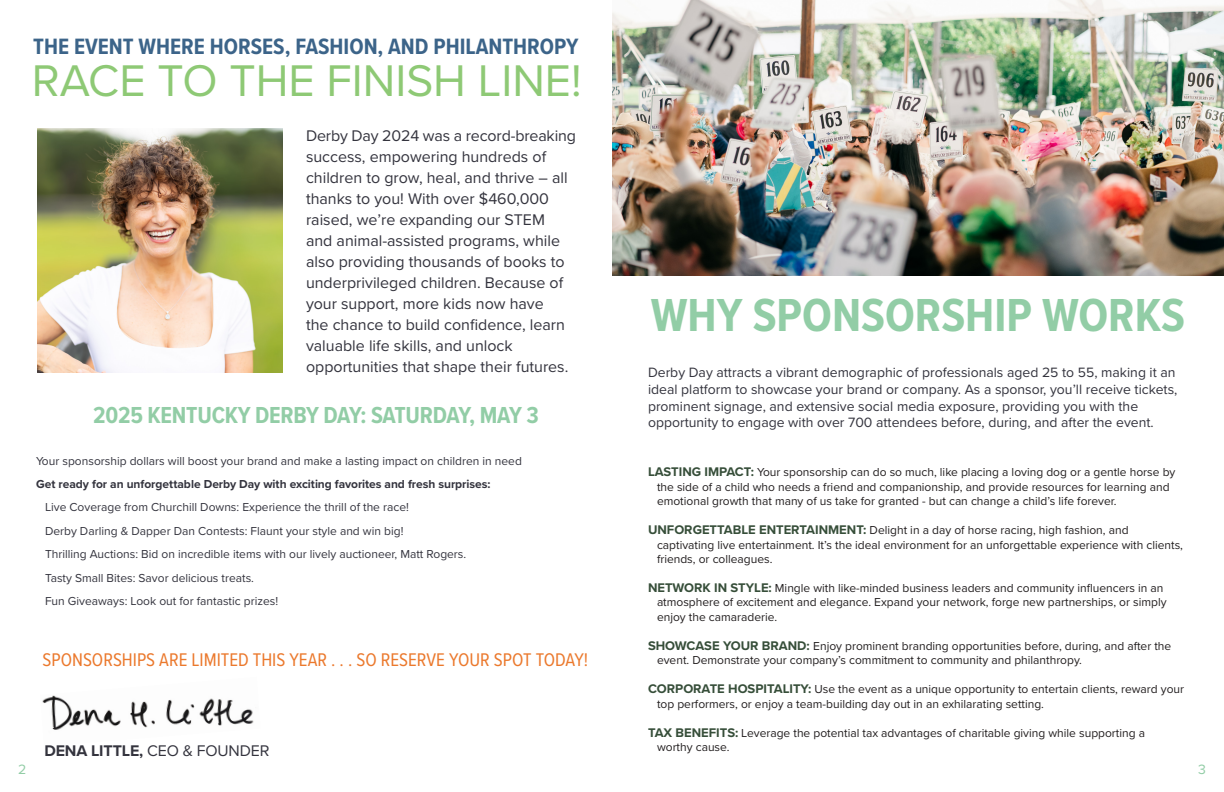
<style>
.page{position:relative;width:1224px;height:792px;background:#fff}
.page>*{position:absolute;margin:0;border:0;box-sizing:border-box;transform-origin:0 0}
.t1{font:700 48px "Proxima Nova Cond";color:#92cda6}
.t2{font:46px "Proxima Nova";color:#8ec975}
.t3{font:700 24px "Proxima Nova Cond";letter-spacing:-.01em;color:#92cda6}
.t4{font:700 23px "Proxima Nova Cond";color:#3c6489}
.t5{font:19px "Proxima Nova Cond";color:#eb792d}
.Paragraph_Style_1{font:16px/21px "Proxima Nova";color:#34343e}
.Paragraph_Style_1-2{font:700 16px "Proxima Nova";letter-spacing:-.01em;color:#34343e}
.t6{font:14px/16.8px "Proxima Nova";color:#34343e}
.t7{font:14px "Proxima Nova";color:#92cda6}
.t8{font:12px/14.4px "Proxima Nova";color:#231f20}
.t9{font:12px "Proxima Nova";color:#34343e}
.t10{font:700 12px "Proxima Nova";letter-spacing:-.005em;color:#34343e}
.s1{font-weight:400}
.s2{font-weight:700;font-size:13px;color:#364e39}
</style>
<div class="page">
<img style="left:42px;top:695px;width:212px;height:35px">
<img style="left:612px;top:0;width:612px;height:275px">
<img style="left:37px;top:129px;width:246px;height:243px">
<p class="t4" style="left:33px;top:30px;width:547px">THE EVENT WHERE HORSES, FASHION, AND PHILANTHROPY</p>
<p class="t2" style="left:32px;top:47px;width:551px">RACE TO THE FINISH LINE!</p>
<p class="Paragraph_Style_1" style="left:306px;top:125px;width:272px">Derby Day 2024 was a record-breaking success, empowering hundreds of children to grow, heal, and thrive – all thanks to you! With over $460,000 raised, we’re expanding our STEM<br>and animal-assisted programs, while also providing thousands of books to underprivileged children. Because of your support, more kids now have<br>the chance to build confidence, learn valuable life skills, and unlock opportunities that shape their futures.</p>
<p class="t3" style="left:93px;top:397px;width:447px">2025 KENTUCKY DERBY DAY: SATURDAY, MAY 3</p>
<p class="t9" style="left:36px;top:452px;width:487px">Your sponsorship dollars will boost your brand and make a lasting impact on children in need</p>
<p class="t10" style="left:36px;top:475px;width:456px">Get ready for an unforgettable Derby Day with exciting favorites and fresh surprises:</p>
<p class="t9" style="left:45px;top:498px;width:365px">Live Coverage from Churchill Downs: Experience the thrill of the race!</p>
<p class="t9" style="left:45px;top:522px;width:360px">Derby Darling &amp; Dapper Dan Contests: Flaunt your style and win big!</p>
<p class="t9" style="left:45px;top:545px;width:423px">Thrilling Auctions: Bid on incredible items with our lively auctioneer, Matt Rogers.</p>
<p class="t9" style="left:45px;top:569px;width:211px">Tasty Small Bites: Savor delicious treats.</p>
<p class="t9" style="left:45px;top:592px;width:235px">Fun Giveaways: Look out for fantastic prizes!</p>
<p class="t5" style="left:43px;top:646px;width:547px">SPONSORSHIPS ARE LIMITED THIS YEAR . . . SO RESERVE YOUR SPOT TODAY!</p>
<p class="Paragraph_Style_1-2" style="left:44px;top:739px;width:227px">DENA LITTLE, <span class="s1">CEO &amp; FOUNDER</span></p>
<p class="t1" style="left:651px;top:280px;width:536px">WHY SPONSORSHIP WORKS</p>
<p class="t6" style="left:648px;top:363px;width:531px">Derby Day attracts a vibrant demographic of professionals aged 25 to 55, making it an ideal platform to showcase your brand or company. As a sponsor, you’ll receive tickets, prominent signage, and extensive social media exposure, providing you with the opportunity to engage with over 700 attendees before, during, and after the event.</p>
<p class="t8" style="left:657px;top:465px;width:520px;text-indent:-9px"><span class="s2">LASTING IMPACT:</span> Your sponsorship can do so much, like placing a loving dog or a gentle horse by the side of a child who needs a friend and companionship, and provide resources for learning and emotional growth that many of us take for granted - but can change a child’s life forever.</p>
<p class="t8" style="left:657px;top:522px;width:528px;text-indent:-9px"><span class="s2">UNFORGETTABLE ENTERTAINMENT:</span> Delight in a day of horse racing, high fashion, and captivating live entertainment. It’s the ideal environment for an unforgettable experience with clients, friends, or colleagues.</p>
<p class="t8" style="left:657px;top:580px;width:511px;text-indent:-9px"><span class="s2">NETWORK IN STYLE:</span> Mingle with like-minded business leaders and community influencers in an atmosphere of excitement and elegance. Expand your network, forge new partnerships, or simply enjoy the camaraderie.</p>
<p class="t8" style="left:657px;top:638px;width:516px;text-indent:-9px"><span class="s2">SHOWCASE YOUR BRAND:</span> Enjoy prominent branding opportunities before, during, and after the event. Demonstrate your company’s commitment to community and philanthropy.</p>
<p class="t8" style="left:657px;top:682px;width:529px;text-indent:-9px"><span class="s2">CORPORATE HOSPITALITY:</span> Use the event as a unique opportunity to entertain clients, reward your top performers, or enjoy a team-building day out in an exhilarating setting.</p>
<p class="t8" style="left:657px;top:725px;width:490px;text-indent:-9px"><span class="s2">TAX BENEFITS:</span> Leverage the potential tax advantages of charitable giving while supporting a worthy cause.</p>
<p class="t7" style="left:18px;top:759px;width:10px">2</p>
<p class="t7" style="left:1198px;top:759px;width:9px">3</p>
</div>
